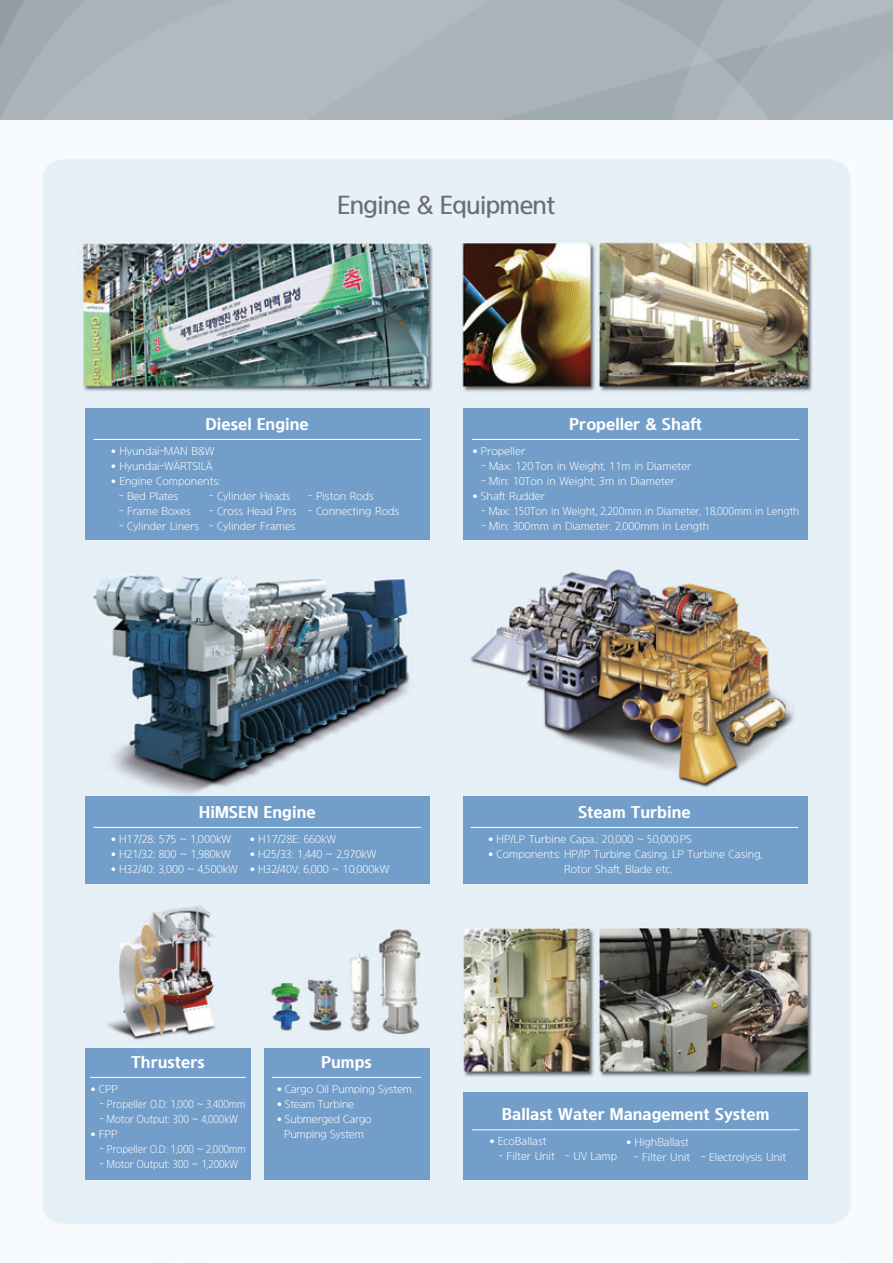
<style>
.page{position:relative;width:893px;height:1263px;background:#fff}
.page>*{position:absolute;margin:0;border:0;box-sizing:border-box;transform-origin:0 0}
.t1{font:25.5px "Hyundai HI Medium OTF";letter-spacing:-.025em;color:#6c6d70}
.t2{font:16.5px "Hyundai HI Bold OTF";color:#fff}
.t3{font:11.25px/15px "Hyundai HI Light OTF";color:#fff;text-align:center}
.t4{font:11.25px "Hyundai HI Light OTF";color:#fff;scale:.9 1}
.t5{font:11.25px "Hyundai HI Light OTF";color:#fff;scale:.95 1}
.s1{font-family:"DIN Pro"}
.s2{font-family:"DIN Pro";font-weight:300}
</style>
<div class="page">
<img style="left:0;top:119px;width:893px;height:1144px">
<div style="left:85px;top:408px;width:344px;height:132px;background:#739eca"></div>
<hr style="left:94px;top:439px;width:327px;height:1px;background:#fff">
<div style="left:85px;top:796px;width:344px;height:87px;background:#739eca"></div>
<hr style="left:94px;top:827px;width:327px;height:1px;background:#fff">
<div style="left:264px;top:1048px;width:165px;height:131px;background:#739eca"></div>
<hr style="left:272px;top:1077px;width:149px;height:1px;background:#fff">
<div style="left:463px;top:796px;width:345px;height:87px;background:#739eca"></div>
<div style="left:463px;top:1093px;width:345px;height:87px;background:#739eca"></div>
<hr style="left:472px;top:1129px;width:327px;height:1px;background:#fff">
<div style="left:463px;top:408px;width:345px;height:132px;background:#739eca"></div>
<hr style="left:472px;top:439px;width:327px;height:1px;background:#fff">
<hr style="left:471px;top:827px;width:327px;height:1px;background:#fff">
<div style="left:85px;top:1048px;width:166px;height:131px;background:#739eca"></div>
<hr style="left:90px;top:1077px;width:156px;height:1px;background:#fff">
<p class="t1" style="left:337px;top:190px;width:220px">Engine &amp; Equipment</p>
<p class="t2" style="left:206px;top:414px;width:105px">Diesel Engine</p>
<p class="t3" style="left:111px;top:443px;width:105px"><span class="s1">•</span> Hyundai-MAN B&amp;W</p>
<p class="t3" style="left:111px;top:458px;width:104px"><span class="s1">•</span> Hyundai-W<span class="s2">Ä</span>RTSIL<span class="s2">Ä</span></p>
<p class="t3" style="left:111px;top:473px;width:111px"><span class="s1">•</span> Engine Components:</p>
<p class="t3" style="left:119px;top:488px;width:61px">- Bed Plates</p>
<p class="t3" style="left:209px;top:488px;width:83px">- Cylinder Heads</p>
<p class="t3" style="left:308px;top:488px;width:67px">- Piston Rods</p>
<p class="t3" style="left:119px;top:503px;width:73px">- Frame Boxes</p>
<p class="t3" style="left:209px;top:503px;width:192px">- Cross Head Pins - Connecting Rods</p>
<p class="t3" style="left:119px;top:518px;width:178px">- Cylinder Liners - Cylinder Frames</p>
<p class="t2" style="left:569px;top:414px;width:135px">Propeller &amp; Shaft</p>
<p class="t3" style="left:472px;top:443px;width:55px"><span class="s1">•</span> Propeller</p>
<p class="t3" style="left:481px;top:458px;width:212px">- Max: 120Ton in Weight, 11m in Diameter</p>
<p class="t3" style="left:481px;top:473px;width:195px">- Min: 10Ton in Weight, 3m in Diameter</p>
<p class="t3" style="left:472px;top:488px;width:74px"><span class="s1">•</span> Shaft Rudder</p>
<p class="t5" style="left:481px;top:504px;width:336px">- Max: 150Ton in Weight, 2,200mm in Diameter, 18,000mm in Length</p>
<p class="t3" style="left:481px;top:518px;width:229px">- Min: 300mm in Diameter, 2,000mm in Length</p>
<p class="t2" style="left:199px;top:801px;width:118px">HiMSEN Engine</p>
<p class="t3" style="left:111px;top:831px;width:122px"><span class="s1">•</span> H17/28: 575 ~ 1,000kW</p>
<p class="t3" style="left:250px;top:831px;width:88px"><span class="s1">•</span> H17/28E: 660kW</p>
<p class="t3" style="left:111px;top:846px;width:122px"><span class="s1">•</span> H21/32: 800 ~ 1,980kW</p>
<p class="t3" style="left:250px;top:846px;width:128px"><span class="s1">•</span> H25/33: 1,440 ~ 2,970kW</p>
<p class="t3" style="left:111px;top:861px;width:280px"><span class="s1">•</span> H32/40: 3,000 ~ 4,500kW <span class="s1">•</span> H32/40V: 6,000 ~ 10,000kW</p>
<p class="t2" style="left:578px;top:801px;width:114px">Steam Turbine</p>
<p class="t3" style="left:488px;top:831px;width:206px"><span class="s1">•</span> HP/LP Turbine Capa.: 20,000 ~ 50,000PS</p>
<p class="t3" style="left:564px;top:846px;width:200px;text-align:left;text-indent:-77px"><span class="s1">•</span> Components: HP/IP Turbine Casing, LP Turbine Casing,<br>Rotor Shaft, Blade etc.</p>
<p class="t2" style="left:131px;top:1051px;width:75px">Thrusters</p>
<p class="t3" style="left:90px;top:1081px;width:30px"><span class="s1">•</span> CPP</p>
<p class="t4" style="left:100px;top:1097px;width:163px">- Propeller O.D: 1,000 ~ 3,400mm</p>
<p class="t4" style="left:100px;top:1112px;width:155px">- Motor Output: 300 ~ 4,000kW</p>
<p class="t3" style="left:90px;top:1126px;width:29px"><span class="s1">•</span> FPP</p>
<p class="t4" style="left:100px;top:1142px;width:164px">- Propeller O.D: 1,000 ~ 2,000mm</p>
<p class="t4" style="left:100px;top:1157px;width:155px">- Motor Output: 300 ~ 1,200kW</p>
<p class="t2" style="left:321px;top:1051px;width:52px">Pumps</p>
<p class="t3" style="left:276px;top:1081px;width:137px"><span class="s1">•</span> Cargo Oil Pumping System</p>
<p class="t3" style="left:276px;top:1096px;width:79px"><span class="s1">•</span> Steam Turbine</p>
<p class="t3" style="left:276px;top:1111px;width:97px"><span class="s1">•</span> Submerged Cargo<br>Pumping System</p>
<p class="t2" style="left:502px;top:1104px;width:269px">Ballast Water Management System</p>
<p class="t3" style="left:489px;top:1133px;width:59px"><span class="s1">•</span> EcoBallast</p>
<p class="t3" style="left:499px;top:1148px;width:120px">- Filter Unit - UV Lamp</p>
<p class="t3" style="left:626px;top:1134px;width:65px"><span class="s1">•</span> HighBallast</p>
<p class="t3" style="left:634px;top:1149px;width:153px">- Filter Unit - Electrolysis Unit</p>
</div>
